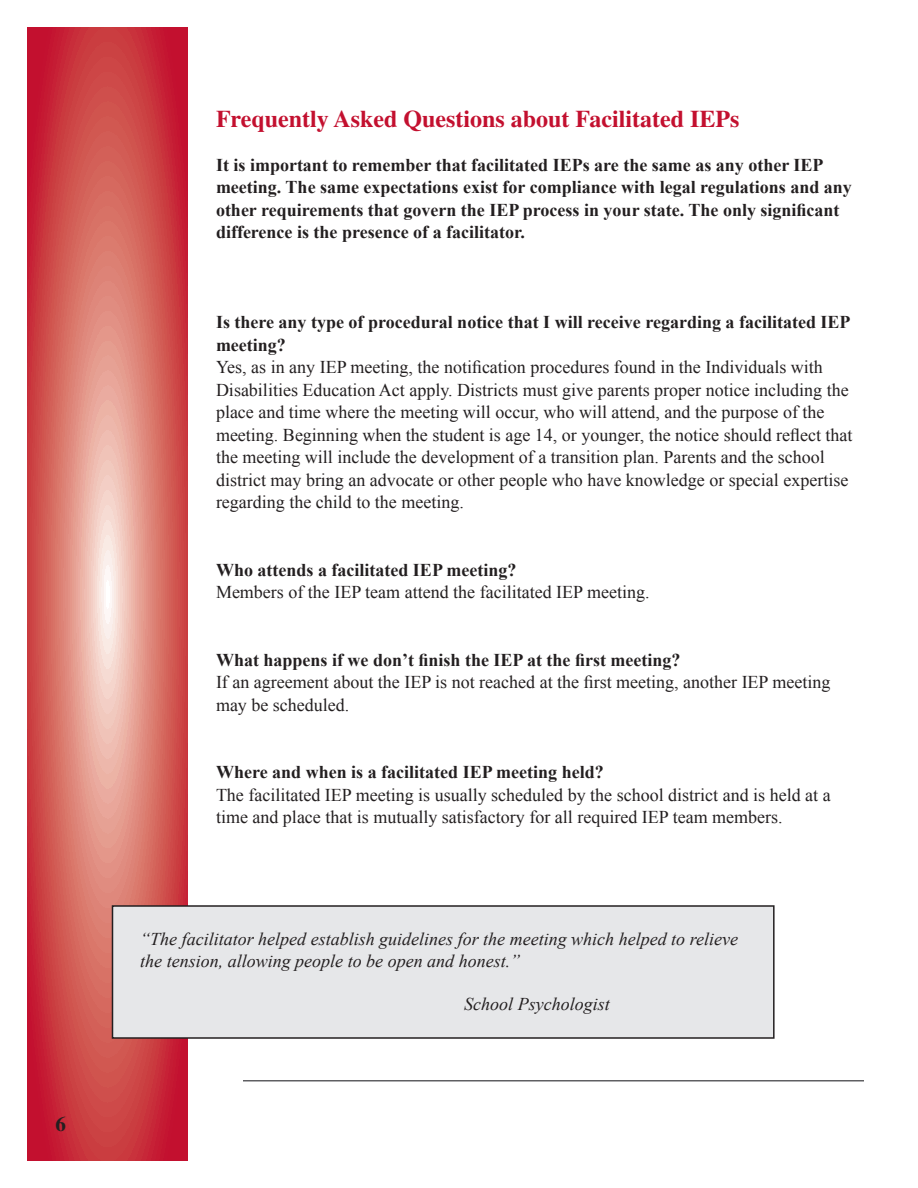
<style>
.page{position:relative;width:918px;height:1188px;background:#fff}
.page>*{position:absolute;margin:0;border:0;box-sizing:border-box;transform-origin:0 0}
.t1{font:700 24px "Times";color:#c3102f}
.t2{font:700 21px "Times";color:#231f20}
.t3{font:18px/22.5px "Times New Roman";color:#231f20}
.t4{font:700 18px/22.5px "Times New Roman";color:#231f20}
.t5{font:italic 18px/21.6px "Times New Roman";color:#231f20}
</style>
<div class="page">
<svg style="left:27px;top:27px;width:160px;height:1134px;background:#d56462"></svg>
<div style="left:112px;top:906px;width:662px;height:132px;background:#e6e7e9"></div>
<hr style="left:243px;top:1080px;width:621px;height:2px;background:#5f5f62">
<div style="left:112px;top:905px;width:663px;height:134px;border:2px solid #231f20"></div>
<p class="t2" style="left:56px;top:1111px;width:12px">6</p>
<h2 class="t1" style="left:216px;top:104px;width:525px">Frequently Asked Questions about Facilitated IEPs</h2>
<p class="t4" style="left:216px;top:153px;width:637px">It is important to remember that facilitated IEPs are the same as any other IEP meeting. The same expectations exist for compliance with legal regulations and any other requirements that govern the IEP process in your state. The only significant difference is the presence of a facilitator.</p>
<p class="t4" style="left:216px;top:311px;width:636px">Is there any type of procedural notice that I will receive regarding a facilitated IEP meeting?</p>
<p class="t3" style="left:216px;top:356px;width:638px">Yes, as in any IEP meeting, the notification procedures found in the Individuals with Disabilities Education Act apply. Districts must give parents proper notice including the place and time where the meeting will occur, who will attend, and the purpose of the meeting. Beginning when the student is age 14, or younger, the notice should reflect that the meeting will include the development of a transition plan. Parents and the school district may bring an advocate or other people who have knowledge or special expertise regarding the child to the meeting.</p>
<p class="t4" style="left:216px;top:558px;width:302px">Who attends a facilitated IEP meeting?</p>
<p class="t3" style="left:216px;top:581px;width:435px">Members of the IEP team attend the facilitated IEP meeting.</p>
<p class="t4" style="left:216px;top:648px;width:466px">What happens if we don’t finish the IEP at the first meeting?</p>
<p class="t3" style="left:216px;top:671px;width:616px">If an agreement about the IEP is not reached at the first meeting, another IEP meeting may be scheduled.</p>
<p class="t4" style="left:216px;top:761px;width:389px">Where and when is a facilitated IEP meeting held?</p>
<p class="t3" style="left:216px;top:783px;width:616px">The facilitated IEP meeting is usually scheduled by the school district and is held at a time and place that is mutually satisfactory for all required IEP team members.</p>
<p class="t5" style="left:140px;top:928px;width:599px">“The facilitator helped establish guidelines for the meeting which helped to relieve the tension, allowing people to be open and honest.”</p>
<p class="t5" style="left:464px;top:993px;width:147px">School Psychologist</p>
</div>
